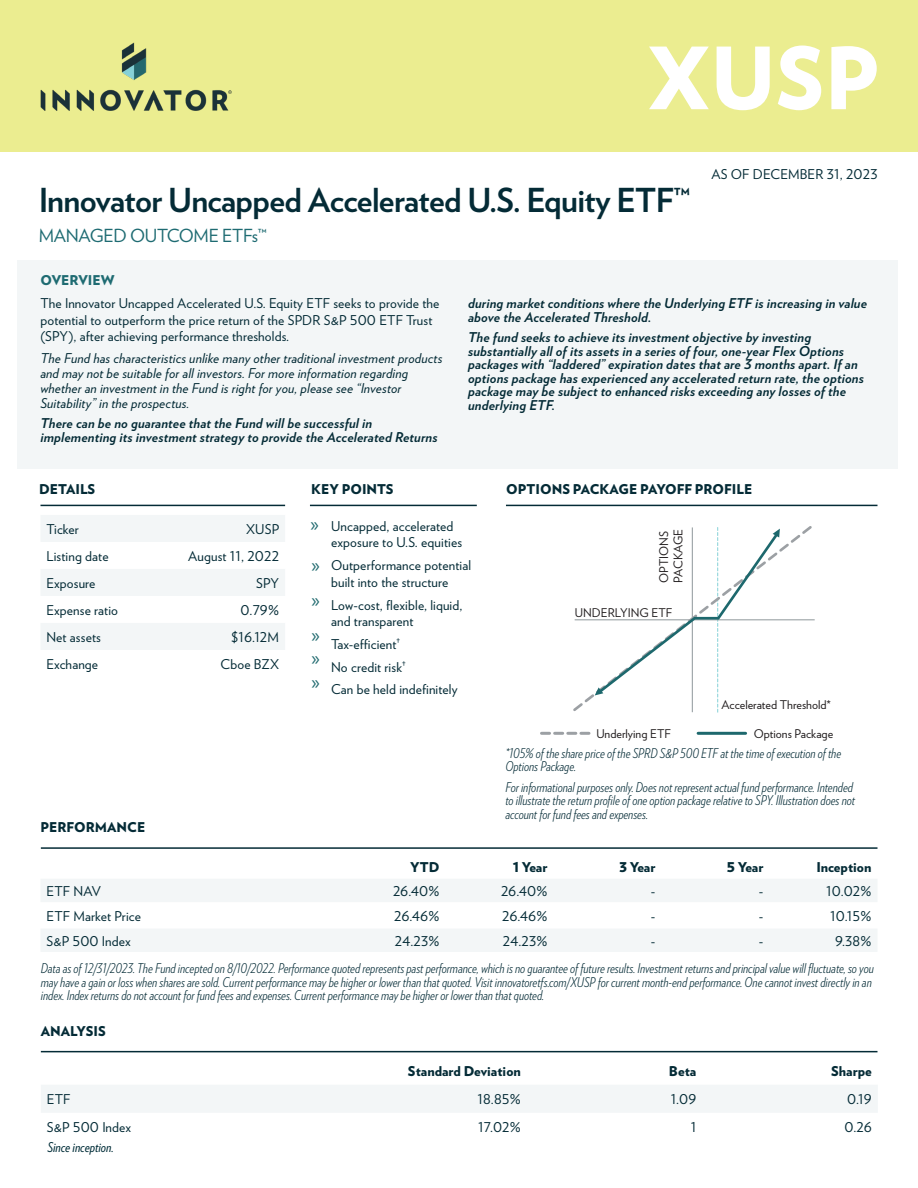
<style>
.page{position:relative;width:918px;height:1188px;background:#fff}
.page>*{position:absolute;margin:0;border:0;box-sizing:border-box;transform-origin:0 0}
.t1{font:900 85.5px "Verlag";color:#fff}
.t2{font:700 33px "Verlag";letter-spacing:-.02em;color:#042b36}
.t3{font:20.1px/23.2px "Myriad Pro";color:#1d686d}
.t4{font:18px "Verlag";letter-spacing:-.02em;color:#1e6b72}
.t5{font:italic 300 13.5px/13.5px "Verlag Condensed";color:#042b36}
.t6{font:13.5px/16.5px "Verlag";letter-spacing:.01em;color:#042b36}
.t7{font:italic 700 13.5px/13.5px "Verlag";letter-spacing:.01em;color:#042b36}
.t8{font:italic 13.5px/15px "Verlag";letter-spacing:.01em;color:#042b36}
.t9{font:900 13.5px "Verlag";color:#042b36}
.t10{font:italic 13.5px "Verlag Condensed";color:#002d38}
.t11{font:900 13.5px "Verlag";color:#1e6b72}
.t12{font:12px "Verlag";color:#231f20}
.t13{font:12px/14.4px "Verlag";color:#1a3037}
</style>
<div class="page">
<div style="left:0;top:0;width:918px;height:151px;background:#ebed90"></div>
<div style="left:17px;top:260px;width:880px;height:209px;background:#f3f6f7"></div>
<hr style="left:506px;top:505px;width:372px;height:1px;background:#042b36">
<hr style="left:310px;top:505px;width:167px;height:1px;background:#042b36">
<hr style="left:40px;top:505px;width:245px;height:1px;background:#042b36">
<hr style="left:41px;top:847px;width:837px;height:2px;background:#042b36">
<hr style="left:41px;top:1051px;width:837px;height:1px;background:#042b36">
<svg style="left:41px;top:879px;width:836px;height:73px;fill:#f3f6f7"></svg>
<div style="left:41px;top:1085px;width:837px;height:27px;background:#f3f6f7"></div>
<svg style="left:41px;top:515px;width:244px;height:135px"></svg>
<hr style="left:575px;top:620px;width:240px;height:1px;background:#8f989b">
<svg style="left:573px;top:526px;width:241px;height:185px"></svg>
<svg style="left:595px;top:527px;width:186px;height:185px"></svg>
<svg style="left:542px;top:732px;width:47px;height:3px"></svg>
<hr style="left:698px;top:732px;width:48px;height:3px;background:#1d686d">
<div style="left:575px;top:607px;width:105px;height:12px;background:#fff"></div>
<div style="left:721px;top:699px;width:118px;height:15px;background:#fff"></div>
<div style="left:659px;top:518px;width:25px;height:65px;background:#fff"></div>
<img style="left:40px;top:42px;width:192px;height:69px">
<p class="t1" style="left:647px;top:8px;width:234px">XUSP</p>
<p class="t2" style="left:39px;top:175px;width:653px">Innovator Uncapped Accelerated U.S. Equity ETF™</p>
<p class="t4" style="left:39px;top:222px;width:229px">MANAGED OUTCOME ETFs™</p>
<p class="t6" style="left:711px;top:165px;width:168px">AS OF DECEMBER 31, 2023</p>
<p class="t11" style="left:40px;top:269px;width:76px">OVERVIEW</p>
<p class="t6" style="left:40px;top:295px;width:401px">The Innovator Uncapped Accelerated U.S. Equity ETF seeks to provide the potential to outperform the price return of the SPDR S&amp;P 500 ETF Trust</p>
<p class="t6" style="left:40px;top:328px;width:250px">(SPY), after achieving performance thresholds.</p>
<p class="t8" style="left:40px;top:350px;width:404px">The Fund has characteristics unlike many other traditional investment products and may not be suitable for all investors. For more information regarding whether an investment in the Fund is right for you, please see “Investor Suitability” in the prospectus.</p>
<p class="t7" style="left:40px;top:416px;width:399px">There can be no guarantee that the Fund will be successful in implementing its investment strategy to provide the Accelerated Returns</p>
<p class="t9" style="left:39px;top:478px;width:58px">DETAILS</p>
<p class="t9" style="left:311px;top:478px;width:84px">KEY POINTS</p>
<p class="t6" style="left:331px;top:517px;width:132px">Uncapped, accelerated exposure to U.S. equities</p>
<p class="t6" style="left:331px;top:556px;width:141px">Outperformance potential built into the structure</p>
<p class="t6" style="left:331px;top:596px;width:133px">Low-cost, flexible, liquid, and transparent</p>
<p class="t6" style="left:331px;top:635px;width:71px">Tax-efficient<sup>†</sup></p>
<p class="t6" style="left:331px;top:658px;width:76px">No credit risk<sup>†</sup></p>
<p class="t6" style="left:331px;top:681px;width:128px">Can be held indefinitely</p>
<p class="t7" style="left:468px;top:296px;width:401px">during market conditions where the Underlying ETF is increasing in value above the Accelerated Threshold.</p>
<p class="t7" style="left:468px;top:330px;width:397px">The fund seeks to achieve its investment objective by investing substantially all of its assets in a series of four, one-year Flex Options packages with “laddered” expiration dates that are 3 months apart. If an options package has experienced any accelerated return rate, the options package may be subject to enhanced risks exceeding any losses of the underlying ETF.</p>
<p class="t9" style="left:506px;top:478px;width:248px">OPTIONS PACKAGE PAYOFF PROFILE</p>
<h3 class="t3" style="left:311px;top:503px;width:11px;line-height:41.2px">» »</h3>
<p class="t6" style="left:46px;top:520px;width:34px">Ticker</p>
<p class="t6" style="left:246px;top:520px;width:35px">XUSP</p>
<p class="t6" style="left:46px;top:547px;width:64px">Listing date</p>
<p class="t6" style="left:188px;top:547px;width:92px">August 11, 2022</p>
<p class="t6" style="left:46px;top:574px;width:51px">Exposure</p>
<p class="t6" style="left:256px;top:574px;width:24px">SPY</p>
<p class="t6" style="left:46px;top:601px;width:73px">Expense ratio</p>
<p class="t6" style="left:241px;top:601px;width:40px">0.79%</p>
<p class="t6" style="left:46px;top:628px;width:56px">Net assets</p>
<p class="t6" style="left:232px;top:628px;width:49px">$16.12M</p>
<p class="t6" style="left:46px;top:655px;width:53px">Exchange</p>
<p class="t6" style="left:221px;top:655px;width:60px">Cboe BZX</p>
<p class="t13" style="left:656px;top:580px;width:56px;rotate:-90deg">OPTIONS<br>PACKAGE</p>
<p class="t12" style="left:655px;top:583px;width:53px;rotate:-90deg">OPTIONS</p>
<p class="t12" style="left:669px;top:583px;width:55px;rotate:-90deg">PACKAGE</p>
<h3 class="t3" style="left:311px;top:588px;width:10px">»</h3>
<p class="t12" style="left:575px;top:604px;width:99px">UNDERLYING ETF</p>
<h3 class="t3" style="left:311px;top:623px;width:10px;text-align:justify">» » »</h3>
<p class="t9" style="left:40px;top:816px;width:106px">PERFORMANCE</p>
<p class="t12" style="left:721px;top:695px;width:111px">Accelerated Threshold*</p>
<p class="t13" style="left:723px;top:697px;width:112px">Accelerated Threshold*</p>
<p class="t13" style="left:796px;top:725px;width:41px">Package</p>
<p class="t12" style="left:596px;top:724px;width:76px">Underlying ETF</p>
<p class="t12" style="left:754px;top:724px;width:81px">Options Package</p>
<p class="t5" style="left:505px;top:746px;width:337px">*105% of the share price of the SPRD S&amp;P 500 ETF at the time of execution of the</p>
<p class="t5" style="left:505px;top:759px;width:72px">Options Package.</p>
<p class="t5" style="left:505px;top:779px;width:351px">For informational purposes only. Does not represent actual fund performance. Intended to illustrate the return profile of one option package relative to SPY. Illustration does not account for fund fees and expenses.</p>
<p class="t9" style="left:410px;top:856px;width:31px">YTD</p>
<p class="t9" style="left:513px;top:856px;width:36px">1 Year</p>
<p class="t9" style="left:619px;top:856px;width:38px">3 Year</p>
<p class="t9" style="left:727px;top:856px;width:38px">5 Year</p>
<p class="t9" style="left:816px;top:856px;width:57px">Inception</p>
<p class="t6" style="left:46px;top:882px;width:56px">ETF NAV</p>
<p class="t6" style="left:393px;top:882px;width:48px">26.40%</p>
<p class="t6" style="left:501px;top:882px;width:48px">26.40%</p>
<p class="t6" style="left:651px;top:882px;width:6px">-</p>
<p class="t6" style="left:759px;top:882px;width:6px">-</p>
<p class="t6" style="left:826px;top:882px;width:47px">10.02%</p>
<p class="t6" style="left:46px;top:907px;width:96px">ETF Market Price</p>
<p class="t6" style="left:394px;top:907px;width:47px">26.46%</p>
<p class="t6" style="left:502px;top:907px;width:47px">26.46%</p>
<p class="t6" style="left:651px;top:907px;width:6px">-</p>
<p class="t6" style="left:759px;top:907px;width:6px">-</p>
<p class="t6" style="left:830px;top:907px;width:43px">10.15%</p>
<p class="t6" style="left:46px;top:932px;width:86px">S&amp;P 500 Index</p>
<p class="t6" style="left:395px;top:932px;width:46px">24.23%</p>
<p class="t6" style="left:503px;top:932px;width:46px">24.23%</p>
<p class="t6" style="left:651px;top:932px;width:6px">-</p>
<p class="t6" style="left:759px;top:932px;width:6px">-</p>
<p class="t6" style="left:835px;top:932px;width:38px">9.38%</p>
<p class="t5" style="left:41px;top:961px;width:835px">Data as of 12/31/2023. The Fund incepted on 8/10/2022. Performance quoted represents past performance, which is no guarantee of future results. Investment returns and principal value will fluctuate, so you may have a gain or loss when shares are sold. Current performance may be higher or lower than that quoted. Visit innovatoretfs.com/XUSP for current month-end performance. One cannot invest directly in an index. Index returns do not account for fund fees and expenses. Current performance may be higher or lower than that quoted.</p>
<p class="t9" style="left:41px;top:1020px;width:67px">ANALYSIS</p>
<p class="t9" style="left:408px;top:1060px;width:114px">Standard Deviation</p>
<p class="t9" style="left:669px;top:1060px;width:29px">Beta</p>
<p class="t9" style="left:831px;top:1060px;width:42px">Sharpe</p>
<p class="t6" style="left:47px;top:1090px;width:25px">ETF</p>
<p class="t6" style="left:478px;top:1090px;width:45px">18.85%</p>
<p class="t6" style="left:671px;top:1090px;width:27px">1.09</p>
<p class="t6" style="left:847px;top:1090px;width:26px">0.19</p>
<p class="t6" style="left:47px;top:1118px;width:86px">S&amp;P 500 Index</p>
<p class="t6" style="left:478px;top:1118px;width:44px">17.02%</p>
<p class="t6" style="left:691px;top:1118px;width:7px">1</p>
<p class="t6" style="left:844px;top:1118px;width:29px">0.26</p>
<p class="t10" style="left:47px;top:1138px;width:68px">Since inception.</p>
</div>
